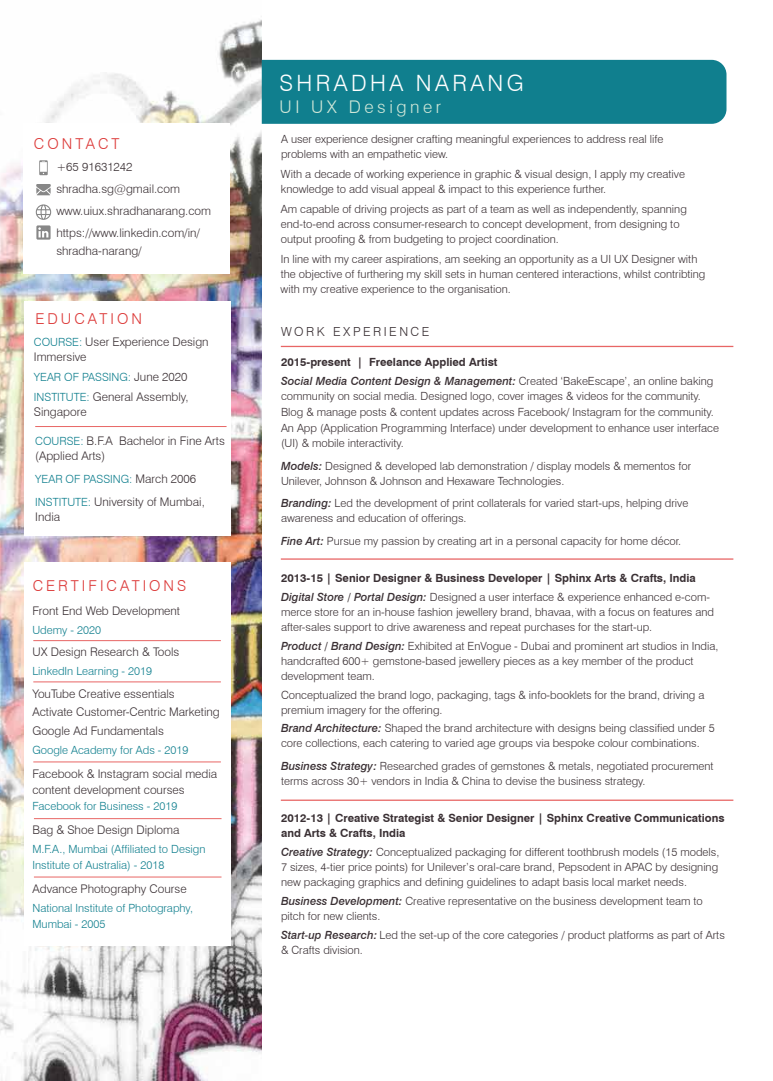
<style>
.page{position:relative;width:773px;height:1081px;background:#fff}
.page>*{position:absolute;margin:0;border:0;box-sizing:border-box;transform-origin:0 0}
.t1{font:300 22.5px "Swiss 721 BT";letter-spacing:.15em;color:#fff}
.t2{font:300 17.5px "Swiss 721 BT";letter-spacing:.2em;color:#d0e7d8}
.t3{font:300 15px "Swiss 721 BT";letter-spacing:.2em;color:#dc3938}
.t4{font:300 12.5px "Swiss 721 BT";letter-spacing:.2em;color:#3a3034}
.t5{font:300 11.88px/15px "Swiss 721 BT";color:#3a3034}
.t6{font:300 11.25px/15px "Swiss 721 BT";color:#3a3034}
.t7{font:700 11.25px/18.8px "Swiss 721 BT";color:#3a3034}
.t8{font:300 11.25px/16.2px "Swiss 721 BT";color:#107f8e}
.t9{font:italic 500 11.25px/18.8px "Swiss 721 BT";color:#3a3034}
.s1{font-size:11.25px;color:#107f8e}
.s2{font-size:11.88px;color:#3a3034}
.s3{font-weight:700;font-style:normal}
.s4{font-weight:300;font-style:normal}
.s5{font-weight:500;font-style:italic}
.s6{font-weight:300}
</style>
<div class="page">
<img style="left:0;top:19px;width:262px;height:1061px">
<div style="left:262px;top:60px;width:464px;height:64px;background:#107f8e"></div>
<div style="left:23px;top:123px;width:207px;height:151px;background:#fff"></div>
<svg style="left:36px;top:204px;width:15px;height:36px"></svg>
<svg style="left:39px;top:160px;width:9px;height:15px"></svg>
<svg style="left:36px;top:184px;width:15px;height:11px"></svg>
<div style="left:25px;top:300px;width:206px;height:235px;background:#fff"></div>
<hr style="left:35px;top:426px;width:191px;height:1px;background:#e86665">
<hr style="left:281px;top:346px;width:452px;height:1px;background:#e86665">
<div style="left:24px;top:562px;width:207px;height:384px;background:#fff"></div>
<hr style="left:33px;top:640px;width:188px;height:1px;background:#e86665">
<hr style="left:33px;top:681px;width:188px;height:1px;background:#e86665">
<hr style="left:33px;top:761px;width:188px;height:1px;background:#e86665">
<hr style="left:34px;top:818px;width:187px;height:1px;background:#e86665">
<hr style="left:34px;top:876px;width:187px;height:1px;background:#e86665">
<hr style="left:281px;top:558px;width:452px;height:1px;background:#e86665">
<hr style="left:281px;top:799px;width:452px;height:2px;background:#e86665">
<h3 class="t3" style="left:34px;top:135px;width:87px">CONTACT</h3>
<p class="t5" style="left:56px;top:156px;width:156px;line-height:21.9px">+65 91631242 shradha.sg@gmail.com www.uiux.shradhanarang.com https://www.linkedin.com/in/</p>
<p class="t5" style="left:56px;top:243px;width:87px">shradha-narang/</p>
<h3 class="t3" style="left:35px;top:310px;width:108px">EDUCATION</h3>
<p class="t5" style="left:34px;top:334px;width:176px"><span class="s1">COURSE:</span> User Experience Design<br>Immersive</p>
<p class="t8" style="left:34px;top:369px;width:155px">YEAR OF PASSING: <span class="s2">June 2020</span></p>
<p class="t5" style="left:34px;top:389px;width:156px"><span class="s1">INSTITUTE:</span> General Assembly,<br>Singapore</p>
<p class="t5" style="left:35px;top:433px;width:191px"><span class="s1">COURSE:</span> B.F.A Bachelor in Fine Arts (Applied Arts)</p>
<p class="t8" style="left:35px;top:471px;width:162px">YEAR OF PASSING: <span class="s2">March 2006</span></p>
<p class="t5" style="left:35px;top:494px;width:171px"><span class="s1">INSTITUTE:</span> University of Mumbai,<br>India</p>
<h3 class="t3" style="left:33px;top:576px;width:155px">CERTIFICATIONS</h3>
<p class="t5" style="left:32px;top:603px;width:149px">Front End Web Development</p>
<p class="t8" style="left:32px;top:621px;width:70px">Udemy - 2020</p>
<p class="t5" style="left:32px;top:644px;width:148px">UX Design Research &amp; Tools</p>
<p class="t8" style="left:32px;top:663px;width:121px">LinkedIn Learning - 2019</p>
<p class="t5" style="left:32px;top:684px;width:189px;line-height:18.8px">YouTube Creative essentials<br>Activate Customer-Centric Marketing<br>Google Ad Fundamentals</p>
<p class="t8" style="left:32px;top:741px;width:157px">Google Academy for Ads - 2019</p>
<p class="t5" style="left:32px;top:765px;width:186px;line-height:16.2px">Facebook &amp; Instagram social media content development courses</p>
<p class="t8" style="left:32px;top:798px;width:146px">Facebook for Business - 2019</p>
<p class="t5" style="left:32px;top:822px;width:148px">Bag &amp; Shoe Design Diploma</p>
<p class="t8" style="left:32px;top:840px;width:174px">M.F.A., Mumbai (Affiliated to Design<br>Institute of Australia) - 2018</p>
<p class="t5" style="left:32px;top:881px;width:156px">Advance Photography Course</p>
<p class="t8" style="left:32px;top:899px;width:162px">National Institute of Photography,<br>Mumbai - 2005</p>
<h1 class="t1" style="left:279px;top:69px;width:245px">SHRADHA NARANG</h1>
<h2 class="t2" style="left:279px;top:96px;width:163px">UI UX Designer</h2>
<p class="t6" style="left:281px;top:132px;width:384px">A user experience designer crafting meaningful experiences to address real life problems with an empathetic view.</p>
<p class="t6" style="left:281px;top:167px;width:405px">With a decade of working experience in graphic &amp; visual design, I apply my creative knowledge to add visual appeal &amp; impact to this experience further.</p>
<p class="t6" style="left:281px;top:202px;width:407px">Am capable of driving projects as part of a team as well as independently, spanning end-to-end across consumer-research to concept development, from designing to output proofing &amp; from budgeting to project coordination.</p>
<p class="t6" style="left:280px;top:252px;width:426px">In line with my career aspirations, am seeking an opportunity as a UI UX Designer with the objective of furthering my skill sets in human centered interactions, whilst contribting with my creative experience to the organisation.</p>
<p class="t4" style="left:281px;top:324px;width:150px">WORK EXPERIENCE</p>
<p class="t9" style="left:281px;top:352px;width:434px"><span class="s3">2015-present | Freelance Applied Artist<br></span>Social Media Content Design &amp; Management: <span class="s4">Created ‘BakeEscape’, an online baking</span></p>
<p class="t6" style="left:281px;top:387px;width:439px;line-height:16.2px">community on social media. Designed logo, cover images &amp; videos for the community.<br>Blog &amp; manage posts &amp; content updates across Facebook/ Instagram for the community.<br>An App (Application Programming Interface) under development to enhance user interface</p>
<p class="t6" style="left:281px;top:432px;width:411px;line-height:22.5px">(UI) &amp; mobile interactivity.<br><span class="s5">Models:</span> Designed &amp; developed lab demonstration / display models &amp; mementos for</p>
<p class="t6" style="left:281px;top:469px;width:409px;line-height:22.5px">Unilever, Johnson &amp; Johnson and Hexaware Technologies.<br><span class="s5">Branding:</span> Led the development of print collaterals for varied start-ups, helping drive</p>
<p class="t6" style="left:281px;top:507px;width:401px;line-height:22.5px">awareness and education of offerings.<br><span class="s5">Fine Art:</span> Pursue my passion by creating art in a personal capacity for home décor.</p>
<p class="t7" style="left:281px;top:569px;width:430px">2013-15 | Senior Designer &amp; Business Developer | Sphinx Arts &amp; Crafts, India<br><span class="s5">Digital Store / Portal Design:</span> <span class="s6">Designed a user interface &amp; experience enhanced e-com-</span></p>
<p class="t6" style="left:281px;top:604px;width:434px">merce store for an in-house fashion jewellery brand, bhavaa, with a focus on features and after-sales support to drive awareness and repeat purchases for the start-up.</p>
<p class="t6" style="left:281px;top:638px;width:439px"><span class="s5">Product / Brand Design:</span> Exhibited at EnVogue - Dubai and prominent art studios in India, handcrafted 600+ gemstone-based jewellery pieces as a key member of the product development team.</p>
<p class="t6" style="left:281px;top:687px;width:425px">Conceptualized the brand logo, packaging, tags &amp; info-booklets for the brand, driving a premium imagery for the offering.</p>
<p class="t6" style="left:281px;top:721px;width:435px"><span class="s5">Brand Architecture:</span> Shaped the brand architecture with designs being classified under 5 core collections, each catering to varied age groups via bespoke colour combinations.</p>
<p class="t6" style="left:281px;top:758px;width:434px"><span class="s5">Business Strategy:</span> Researched grades of gemstones &amp; metals, negotiated procurement terms across 30+ vendors in India &amp; China to devise the business strategy.</p>
<p class="t7" style="left:281px;top:811px;width:445px;line-height:15px">2012-13 | Creative Strategist &amp; Senior Designer | Sphinx Creative Communications and Arts &amp; Crafts, India</p>
<p class="t6" style="left:281px;top:844px;width:440px;text-align:justify"><span class="s5">Creative Strategy:</span> Conceptualized packaging for different toothbrush models (15 models, 7 sizes, 4-tier price points) for Unilever’s oral-care brand, Pepsodent in APAC by designing new packaging graphics and defining guidelines to adapt basis local market needs.</p>
<p class="t6" style="left:281px;top:893px;width:423px"><span class="s5">Business Development:</span> Creative representative on the business development team to pitch for new clients.</p>
<p class="t6" style="left:281px;top:927px;width:445px"><span class="s5">Start-up Research:</span> Led the set-up of the core categories / product platforms as part of Arts &amp; Crafts division.</p>
</div>
